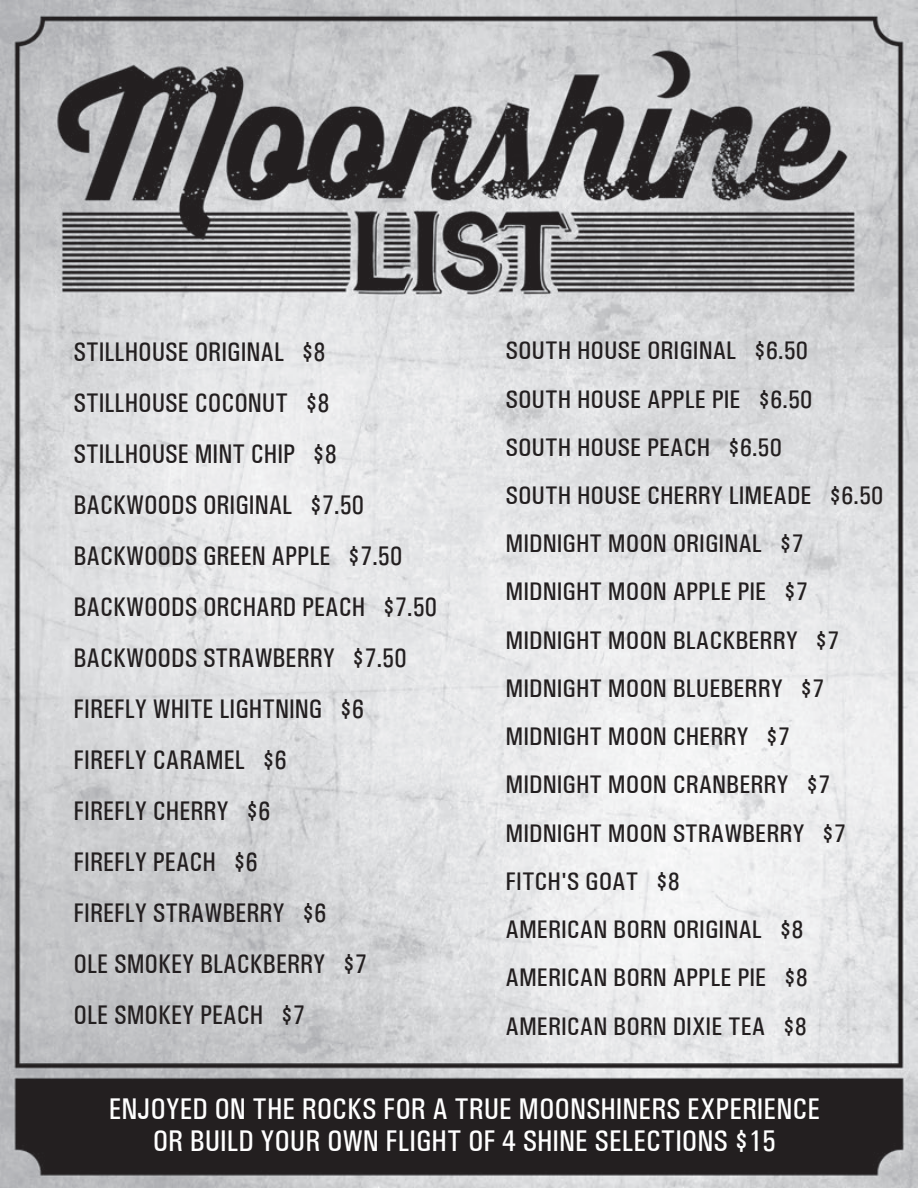
<style>
.page{position:relative;width:918px;height:1188px;background:#fff}
.page>*{position:absolute;margin:0;border:0;box-sizing:border-box;transform-origin:0 0}
.t1{font:500 30px/31.5px "Univers Condensed";color:#fff;text-align:center}
.t2{font:500 27px/51px "Univers Condensed";color:#231f20}
.t3{font:500 25.5px/48.3px "Univers Condensed";color:#231f20}
</style>
<div class="page">
<img style="left:0;top:0;width:918px;height:1188px">
<p class="t2" style="left:74px;top:326px;width:365px">STILLHOUSE ORIGINAL $8<br>STILLHOUSE COCONUT $8<br>STILLHOUSE MINT CHIP $8<br>BACKWOODS ORIGINAL $7.50<br>BACKWOODS GREEN APPLE $7.50<br>BACKWOODS ORCHARD PEACH $7.50<br>BACKWOODS STRAWBERRY $7.50<br>FIREFLY WHITE LIGHTNING $6<br>FIREFLY CARAMEL $6<br>FIREFLY CHERRY $6<br>FIREFLY PEACH $6<br>FIREFLY STRAWBERRY $6<br>OLE SMOKEY BLACKBERRY $7<br>OLE SMOKEY PEACH $7</p>
<p class="t3" style="left:506px;top:327px;width:379px">SOUTH HOUSE ORIGINAL $6.50<br>SOUTH HOUSE APPLE PIE $6.50<br>SOUTH HOUSE PEACH $6.50<br>SOUTH HOUSE CHERRY LIMEADE $6.50<br>MIDNIGHT MOON ORIGINAL $7<br>MIDNIGHT MOON APPLE PIE $7<br>MIDNIGHT MOON BLACKBERRY $7<br>MIDNIGHT MOON BLUEBERRY $7<br>MIDNIGHT MOON CHERRY $7<br>MIDNIGHT MOON CRANBERRY $7<br>MIDNIGHT MOON STRAWBERRY $7<br>FITCH'S GOAT $8<br>AMERICAN BORN ORIGINAL $8<br>AMERICAN BORN APPLE PIE $8<br>AMERICAN BORN DIXIE TEA $8</p>
<p class="t1" style="left:109px;top:1093px;width:713px">ENJOYED ON THE ROCKS FOR A TRUE MOONSHINERS EXPERIENCE<br>OR BUILD YOUR OWN FLIGHT OF 4 SHINE SELECTIONS $15</p>
</div>
